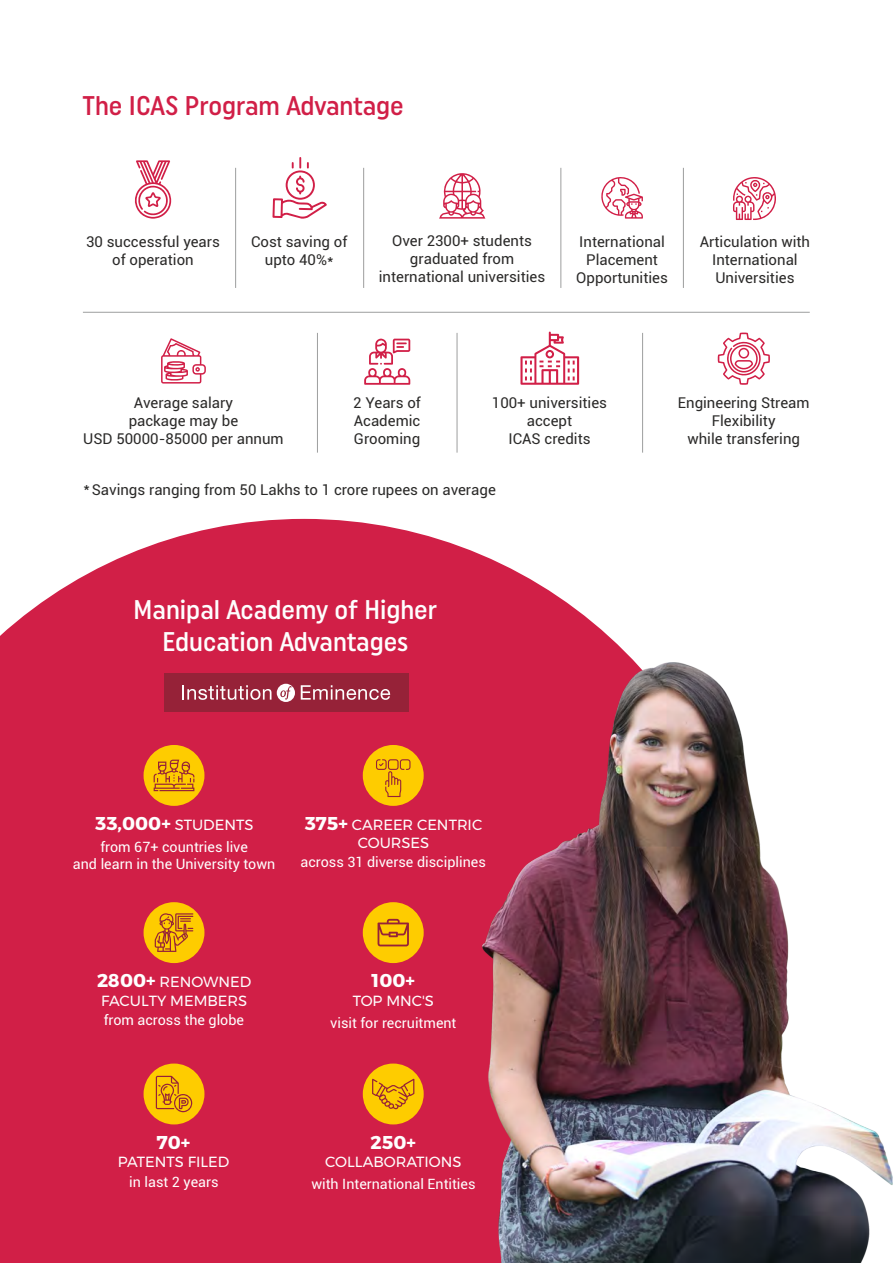
<style>
.page{position:relative;width:893px;height:1263px;background:#fff}
.page>*{position:absolute;margin:0;border:0;box-sizing:border-box;transform-origin:0 0}
.t1{font:500 27px/31.3px "Uniform Condensed";color:#fefefe;text-align:center}
.t2{font:500 27px "Uniform Condensed";color:#d11f47}
.t3{font:700 18.6px "Montserrat";color:#fefefe}
.t4{font:15px/18px "Roboto";color:#2b2a29;text-align:center}
.t5{font:14.7px/18.3px "Montserrat";color:#fefefe;text-align:center}
.t6{font:14.25px/17.2px "Roboto";color:#fefefe;text-align:center}
.s1{font-weight:700;font-size:18.6px}
</style>
<div class="page">
<svg style="left:0;top:519px;width:635px;height:744px;background:#d42f54"></svg>
<div style="left:164px;top:673px;width:244px;height:39px;background:#962238"></div>
<hr style="left:83px;top:312px;width:727px;height:1px;background:#9d9e9e">
<hr style="left:235px;top:168px;width:1px;height:120px;background:#9d9e9e">
<hr style="left:363px;top:168px;width:1px;height:120px;background:#9d9e9e">
<hr style="left:560px;top:168px;width:1px;height:120px;background:#9d9e9e">
<hr style="left:317px;top:333px;width:1px;height:120px;background:#9d9e9e">
<div style="left:144px;top:745px;width:60px;height:61px;background:#fecc00;border-radius:50%"></div>
<svg style="left:154px;top:760px;width:40px;height:31px"></svg>
<div style="left:363px;top:745px;width:61px;height:61px;background:#fecc00;border-radius:50%"></div>
<div style="left:144px;top:902px;width:60px;height:61px;background:#fecc00;border-radius:50%"></div>
<div style="left:363px;top:902px;width:61px;height:61px;background:#fecc00;border-radius:50%"></div>
<div style="left:144px;top:1063px;width:60px;height:61px;background:#fecc00;border-radius:50%"></div>
<div style="left:363px;top:1063px;width:61px;height:61px;background:#fecc00;border-radius:50%"></div>
<svg style="left:376px;top:759px;width:34px;height:38px"></svg>
<svg style="left:155px;top:913px;width:38px;height:39px"></svg>
<svg style="left:378px;top:919px;width:31px;height:27px"></svg>
<svg style="left:156px;top:1076px;width:37px;height:36px"></svg>
<svg style="left:372px;top:1078px;width:42px;height:32px"></svg>
<svg style="left:277px;top:684px;width:18px;height:18px"></svg>
<svg style="left:182px;top:685px;width:89px;height:15px"></svg>
<svg style="left:301px;top:685px;width:89px;height:15px"></svg>
<hr style="left:457px;top:333px;width:1px;height:120px;background:#9d9e9e">
<hr style="left:642px;top:333px;width:1px;height:120px;background:#9d9e9e">
<hr style="left:683px;top:168px;width:1px;height:120px;background:#9d9e9e">
<img style="left:482px;top:662px;width:411px;height:601px">
<svg style="left:134px;top:160px;width:37px;height:59px"></svg>
<svg style="left:272px;top:157px;width:55px;height:62px"></svg>
<svg style="left:439px;top:173px;width:46px;height:46px"></svg>
<svg style="left:601px;top:177px;width:42px;height:42px"></svg>
<svg style="left:733px;top:177px;width:43px;height:43px"></svg>
<svg style="left:161px;top:338px;width:45px;height:46px"></svg>
<svg style="left:364px;top:339px;width:46px;height:46px"></svg>
<svg style="left:520px;top:332px;width:59px;height:53px"></svg>
<svg style="left:718px;top:332px;width:52px;height:53px"></svg>
<h1 class="t2" style="left:83px;top:93px;width:323px">The ICAS Program Advantage</h1>
<p class="t4" style="left:86px;top:234px;width:135px">30 successful years of operation</p>
<p class="t4" style="left:251px;top:234px;width:98px">Cost saving of upto 40%*</p>
<p class="t4" style="left:379px;top:234px;width:168px">Over 2300+ students graduated from international universities</p>
<p class="t4" style="left:576px;top:234px;width:93px">International<br>Placement<br>Opportunities</p>
<p class="t4" style="left:700px;top:234px;width:112px">Articulation with<br>International<br>Universities</p>
<p class="t4" style="left:83px;top:395px;width:202px">Average salary<br>package may be<br>USD 50000-85000 per annum</p>
<p class="t4" style="left:353px;top:396px;width:69px;text-align:justify">2 Years of Academic Grooming</p>
<p class="t4" style="left:492px;top:395px;width:117px">100+ universities accept<br>ICAS credits</p>
<p class="t4" style="left:678px;top:395px;width:133px">Engineering Stream<br>Flexibility<br>while transfering</p>
<p class="t4" style="left:84px;top:482px;width:414px">*Savings ranging from 50 Lakhs to 1 crore rupees on average</p>
<h1 class="t1" style="left:134px;top:595px;width:305px">Manipal Academy of Higher<br>Education Advantages</h1>
<p class="t5" style="left:95px;top:816px;width:160px"><span class="s1">33,000+</span> STUDENTS</p>
<p class="t5" style="left:305px;top:816px;width:179px"><span class="s1">375+</span> CAREER CENTRIC<br>COURSES</p>
<p class="t6" style="left:73px;top:840px;width:204px">from 67+ countries live<br>and learn in the University town</p>
<p class="t6" style="left:300px;top:855px;width:187px">across 31 diverse disciplines</p>
<p class="t5" style="left:97px;top:973px;width:156px;text-align:left"><span class="s1">2800+</span> RENOWNED<br>FACULTY MEMBERS</p>
<p class="t3" style="left:372px;top:969px;width:45px">100+</p>
<p class="t5" style="left:353px;top:991px;width:83px">TOP MNC'S</p>
<p class="t6" style="left:104px;top:1013px;width:142px">from across the globe</p>
<p class="t6" style="left:330px;top:1016px;width:128px">visit for recruitment</p>
<p class="t3" style="left:157px;top:1131px;width:35px">70+</p>
<p class="t5" style="left:118px;top:1153px;width:113px">PATENTS FILED</p>
<p class="t3" style="left:371px;top:1131px;width:47px">250+</p>
<p class="t5" style="left:325px;top:1153px;width:138px">COLLABORATIONS</p>
<p class="t6" style="left:129px;top:1175px;width:91px">in last 2 years</p>
<p class="t6" style="left:311px;top:1177px;width:166px">with International Entities</p>
</div>
